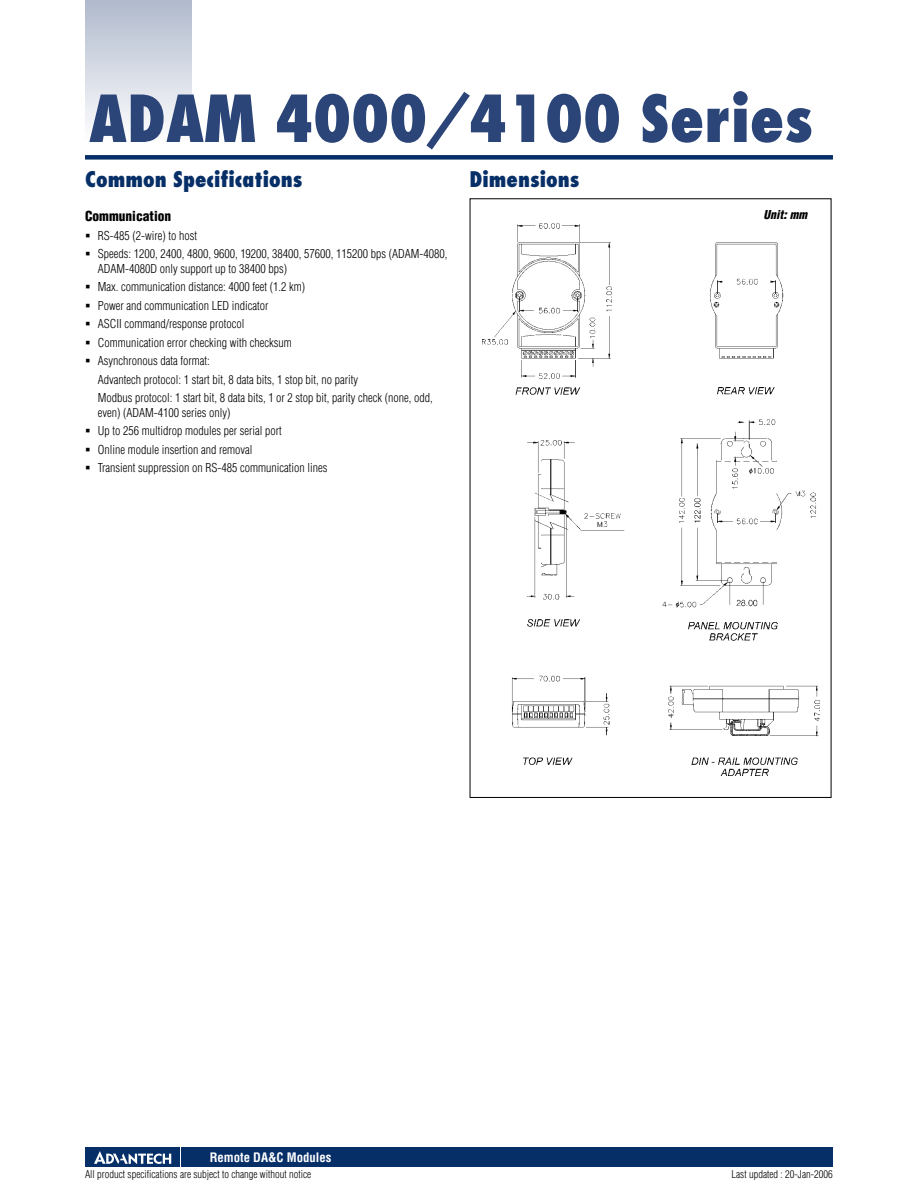
<style>
.page{position:relative;width:918px;height:1188px;background:#fff}
.page>*{position:absolute;margin:0;border:0;box-sizing:border-box;transform-origin:0 0}
.t1{font:800 condensed 63px "Futura";color:#2b4578}
.t2{font:800 condensed 21px "Futura";color:#072f67}
.t3{font:900 condensed 13.5px "Helvetica";color:#000}
.t4{font:700 condensed 12.75px "Helvetica";color:#fff}
.t5{font:300 condensed 12px/18.5px "Helvetica";color:#000}
.t6{font:italic 900 condensed 12px "Helvetica";color:#000}
.t7{font:300 condensed 10.5px "Helvetica";color:#000}
</style>
<div class="page">
<div style="left:85px;top:155px;width:748px;height:5px;background:#072f67"></div>
<div style="left:85px;top:0;width:106px;height:143px;background:linear-gradient(to bottom,#b0bacd,#fff)"></div>
<div style="left:182px;top:1147px;width:651px;height:20px;background:#072f67"></div>
<div style="left:85px;top:1147px;width:95px;height:20px;background:#072f67"></div>
<svg style="left:94px;top:1151px;width:77px;height:13px"></svg>
<img style="left:483px;top:223px;width:336px;height:552px">
<h1 class="t1" style="left:89px;top:78px;width:726px">ADAM 4000/4100 Series</h1>
<h2 class="t2" style="left:85px;top:166px;width:219px">Common Specifications</h2>
<p class="t3" style="left:85px;top:208px;width:88px">Communication</p>
<p class="t5" style="left:85px;top:226px;width:114px">▪ RS-485 (2-wire) to host</p>
<p class="t5" style="left:98px;top:247px;width:351px;line-height:14.2px;text-indent:-13px">▪ Speeds: 1200, 2400, 4800, 9600, 19200, 38400, 57600, 115200 bps (ADAM-4080,<br>ADAM-4080D only support up to 38400 bps)</p>
<p class="t5" style="left:85px;top:278px;width:222px">▪ Max. communication distance: 4000 feet (1.2 km)</p>
<p class="t5" style="left:85px;top:296px;width:185px">▪ Power and communication LED indicator</p>
<p class="t5" style="left:85px;top:315px;width:161px">▪ ASCII command/response protocol</p>
<p class="t5" style="left:85px;top:333px;width:208px">▪ Communication error checking with checksum</p>
<p class="t5" style="left:98px;top:352px;width:337px;text-indent:-13px">▪ Asynchronous data format:<br>Advantech protocol: 1 start bit, 8 data bits, 1 stop bit, no parity<br>Modbus protocol: 1 start bit, 8 data bits, 1 or 2 stop bit, parity check (none, odd,</p>
<p class="t5" style="left:98px;top:403px;width:134px">even) (ADAM-4100 series only)</p>
<p class="t5" style="left:85px;top:421px;width:198px">▪ Up to 256 multidrop modules per serial port</p>
<p class="t5" style="left:85px;top:440px;width:169px">▪ Online module insertion and removal</p>
<p class="t5" style="left:85px;top:459px;width:244px">▪ Transient suppression on RS-485 communication lines</p>
<h2 class="t2" style="left:470px;top:166px;width:111px">Dimensions</h2>
<p class="t6" style="left:763px;top:207px;width:45px">Unit: mm</p>
<p class="t4" style="left:210px;top:1150px;width:123px">Remote DA&amp;C Modules</p>
<p class="t7" style="left:85px;top:1168px;width:228px">All product specifications are subject to change without notice</p>
<p class="t7" style="left:732px;top:1168px;width:103px">Last updated : 20-Jan-2006</p>
</div>
